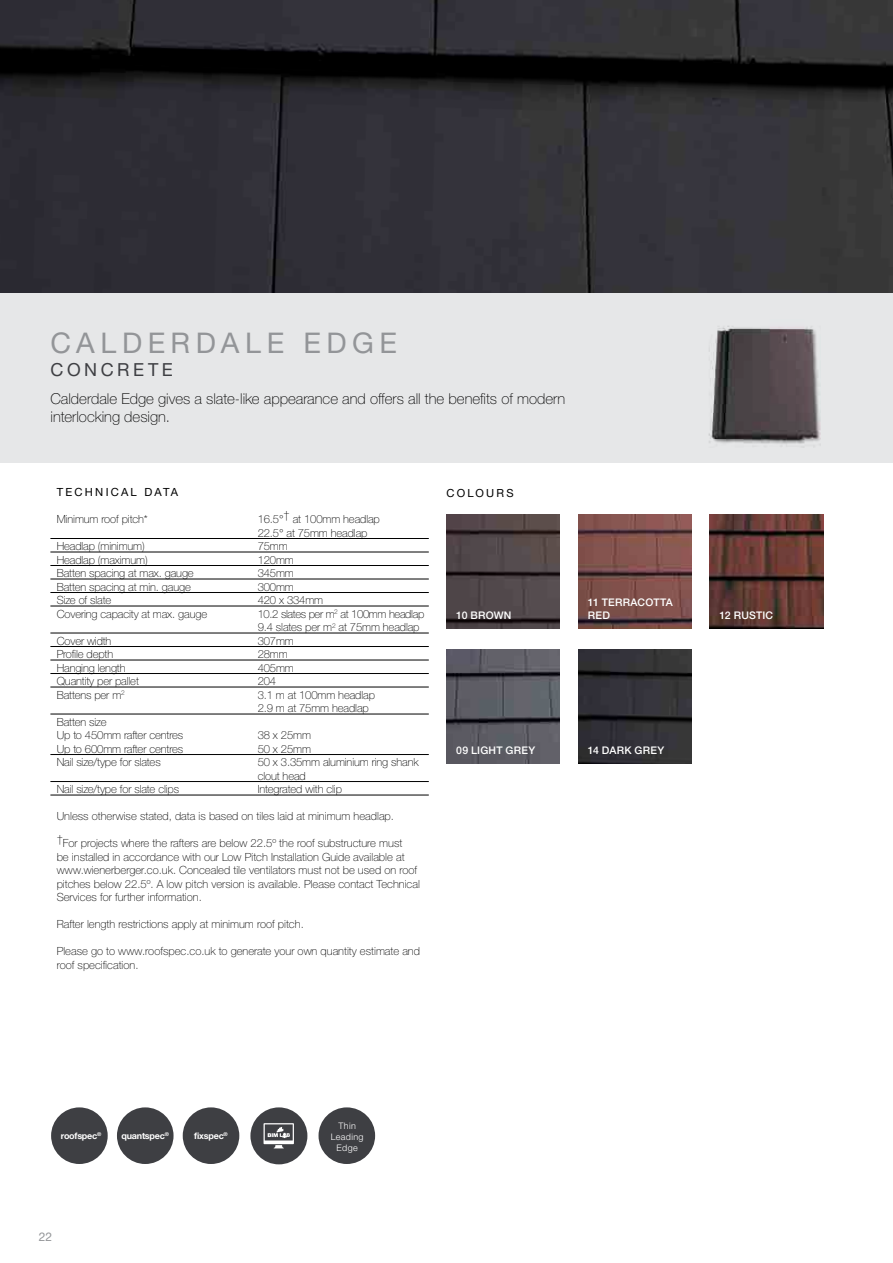
<style>
.page{position:relative;width:893px;height:1263px;background:#fff}
.page>*{position:absolute;margin:0;border:0;box-sizing:border-box;transform-origin:0 0}
.t1{font:28.5px "Helvetica Neue LTW1 G";letter-spacing:.195em;color:#939598}
.t2{font:18px "Helvetica Neue LTW1 G";letter-spacing:.195em;color:#3e3f43}
.t3{font:100 15px/18px "Helvetica Neue LTW1 G";color:#000}
.t4{font:12px "Helvetica Neue LTW1 G";color:#939598}
.t5{font:100 11.25px/13.5px "Helvetica Neue LTW1 G";letter-spacing:-.01em;color:#000}
.t6{font:100 11.25px/13.5px "Helvetica Neue LTW1 G";letter-spacing:-.03em;color:#000}
.t7{font:11.25px "Helvetica Neue LTW1 G";letter-spacing:.2em;color:#000}
.t8{font:11.1px "Helvetica Neue LTW1 G";letter-spacing:.2em;color:#000}
.t9{font:500 10.5px/12.6px "Helvetica Neue LTW1 G";letter-spacing:.02em;color:#fff}
.t10{font:700 9px "Helvetica Neue LTW1 G";letter-spacing:-.025em;color:#fff}
.t11{font:300 9px/10.8px "Helvetica Neue LTW1 G";letter-spacing:.04em;color:#fff;text-align:center}
</style>
<div class="page">
<div style="left:0;top:293px;width:893px;height:169px;background:#e6e7e8"></div>
<img style="left:446px;top:514px;width:114px;height:114px">
<img style="left:446px;top:649px;width:114px;height:114px">
<img style="left:578px;top:514px;width:113px;height:114px">
<img style="left:578px;top:649px;width:113px;height:114px">
<img style="left:710px;top:514px;width:113px;height:114px">
<img style="left:708px;top:326px;width:112px;height:122px">
<hr style="left:50px;top:538px;width:379px;height:1px;background:#000">
<hr style="left:50px;top:552px;width:379px;height:1px;background:#000">
<hr style="left:50px;top:565px;width:379px;height:1px;background:#000">
<hr style="left:50px;top:579px;width:379px;height:1px;background:#000">
<hr style="left:50px;top:592px;width:379px;height:1px;background:#000">
<hr style="left:50px;top:606px;width:379px;height:1px;background:#000">
<hr style="left:50px;top:633px;width:379px;height:1px;background:#000">
<hr style="left:50px;top:646px;width:379px;height:1px;background:#000">
<hr style="left:50px;top:660px;width:379px;height:1px;background:#000">
<hr style="left:50px;top:673px;width:379px;height:1px;background:#000">
<hr style="left:50px;top:687px;width:379px;height:1px;background:#000">
<hr style="left:50px;top:714px;width:379px;height:1px;background:#000">
<hr style="left:50px;top:754px;width:379px;height:1px;background:#000">
<hr style="left:50px;top:781px;width:379px;height:1px;background:#000">
<hr style="left:50px;top:795px;width:379px;height:1px;background:#000">
<div style="left:250px;top:1107px;width:57px;height:57px;background:#3e3f43;border-radius:50%"></div>
<div style="left:51px;top:1107px;width:57px;height:57px;background:#3e3f43;border-radius:50%"></div>
<div style="left:117px;top:1107px;width:57px;height:57px;background:#3e3f43;border-radius:50%"></div>
<div style="left:183px;top:1107px;width:56px;height:57px;background:#3e3f43;border-radius:50%"></div>
<svg style="left:264px;top:1123px;width:30px;height:25px"></svg>
<div style="left:319px;top:1107px;width:56px;height:57px;background:#3e3f43;border-radius:50%"></div>
<img style="left:0;top:0;width:893px;height:293px">
<h1 class="t1" style="left:51px;top:326px;width:348px">CALDERDALE EDGE</h1>
<h3 class="t3" style="left:51px;top:390px;width:516px">Calderdale Edge gives a slate-like appearance and offers all the benefits of modern interlocking design.</h3>
<h2 class="t2" style="left:51px;top:358px;width:124px">CONCRETE</h2>
<p class="t7" style="left:57px;top:485px;width:123px">TECHNICAL DATA</p>
<p class="t5" style="left:57px;top:513px;width:93px">Minimum roof pitch*</p>
<p class="t5" style="left:258px;top:513px;width:124px">16.5°† at 100mm headlap<br>22.5° at 75mm headlap</p>
<p class="t5" style="left:57px;top:540px;width:90px">Headlap (minimum)</p>
<p class="t5" style="left:258px;top:540px;width:32px">75mm</p>
<p class="t5" style="left:57px;top:553px;width:92px">Headlap (maximum)</p>
<p class="t5" style="left:258px;top:553px;width:38px">120mm</p>
<p class="t5" style="left:57px;top:567px;width:139px">Batten spacing at max. gauge</p>
<p class="t5" style="left:258px;top:567px;width:38px">345mm</p>
<p class="t5" style="left:57px;top:580px;width:136px">Batten spacing at min. gauge</p>
<p class="t5" style="left:258px;top:580px;width:38px">300mm</p>
<p class="t5" style="left:57px;top:594px;width:56px">Size of slate</p>
<p class="t5" style="left:258px;top:594px;width:67px">420 x 334mm</p>
<p class="t5" style="left:57px;top:607px;width:152px">Covering capacity at max. gauge</p>
<p class="t6" style="left:258px;top:607px;width:168px">10.2 slates per m<sup>2</sup> at 100mm headlap<br>9.4 slates per m<sup>2</sup> at 75mm headlap</p>
<p class="t5" style="left:57px;top:634px;width:56px">Cover width</p>
<p class="t5" style="left:258px;top:634px;width:38px">307mm</p>
<p class="t5" style="left:57px;top:648px;width:58px">Profile depth</p>
<p class="t5" style="left:258px;top:648px;width:32px">28mm</p>
<p class="t5" style="left:57px;top:661px;width:70px">Hanging length</p>
<p class="t5" style="left:258px;top:661px;width:38px">405mm</p>
<p class="t5" style="left:57px;top:675px;width:84px">Quantity per pallet</p>
<p class="t5" style="left:258px;top:675px;width:20px">204</p>
<p class="t5" style="left:57px;top:688px;width:70px">Battens per m<sup>2</sup></p>
<p class="t5" style="left:258px;top:688px;width:119px">3.1 m at 100mm headlap<br>2.9 m at 75mm headlap</p>
<p class="t5" style="left:57px;top:715px;width:128px">Batten size<br>Up to 450mm rafter centres</p>
<p class="t5" style="left:258px;top:729px;width:55px">38 x 25mm</p>
<p class="t5" style="left:57px;top:742px;width:128px">Up to 600mm rafter centres</p>
<p class="t5" style="left:258px;top:742px;width:55px">50 x 25mm</p>
<p class="t5" style="left:57px;top:756px;width:106px">Nail size/type for slates</p>
<p class="t5" style="left:258px;top:756px;width:162px">50 x 3.35mm aluminium ring shank clout head</p>
<p class="t5" style="left:57px;top:783px;width:124px">Nail size/type for slate clips</p>
<p class="t5" style="left:258px;top:783px;width:86px">Integrated with clip</p>
<p class="t5" style="left:57px;top:810px;width:339px">Unless otherwise stated, data is based on tiles laid at minimum headlap.</p>
<p class="t5" style="left:57px;top:837px;width:365px">†For projects where the rafters are below 22.5º the roof substructure must<br>be installed in accordance with our Low Pitch Installation Guide available at www.wienerberger.co.uk. Concealed tile ventilators must not be used on roof pitches below 22.5º. A low pitch version is available. Please contact Technical Services for further information.</p>
<p class="t5" style="left:57px;top:918px;width:249px">Rafter length restrictions apply at minimum roof pitch.</p>
<p class="t5" style="left:57px;top:945px;width:365px">Please go to www.roofspec.co.uk to generate your own quantity estimate and roof specification.</p>
<p class="t8" style="left:446px;top:486px;width:69px">COLOURS</p>
<p class="t9" style="left:456px;top:609px;width:57px">10 BROWN</p>
<p class="t9" style="left:456px;top:743px;width:81px">09 LIGHT GREY</p>
<p class="t9" style="left:588px;top:596px;width:86px">11 TERRACOTTA<br>RED</p>
<p class="t9" style="left:588px;top:743px;width:78px">14 DARK GREY</p>
<p class="t9" style="left:720px;top:609px;width:55px">12 RUSTIC</p>
<p class="t10" style="left:61px;top:1130px;width:42px">roofspec<sup>®</sup></p>
<p class="t10" style="left:122px;top:1130px;width:49px">quantspec<sup>®</sup></p>
<p class="t10" style="left:194px;top:1130px;width:35px">fixspec<sup>®</sup></p>
<p class="t11" style="left:331px;top:1120px;width:34px">Thin<br>Leading<br>Edge</p>
<p class="t4" style="left:39px;top:1229px;width:15px">22</p>
</div>
